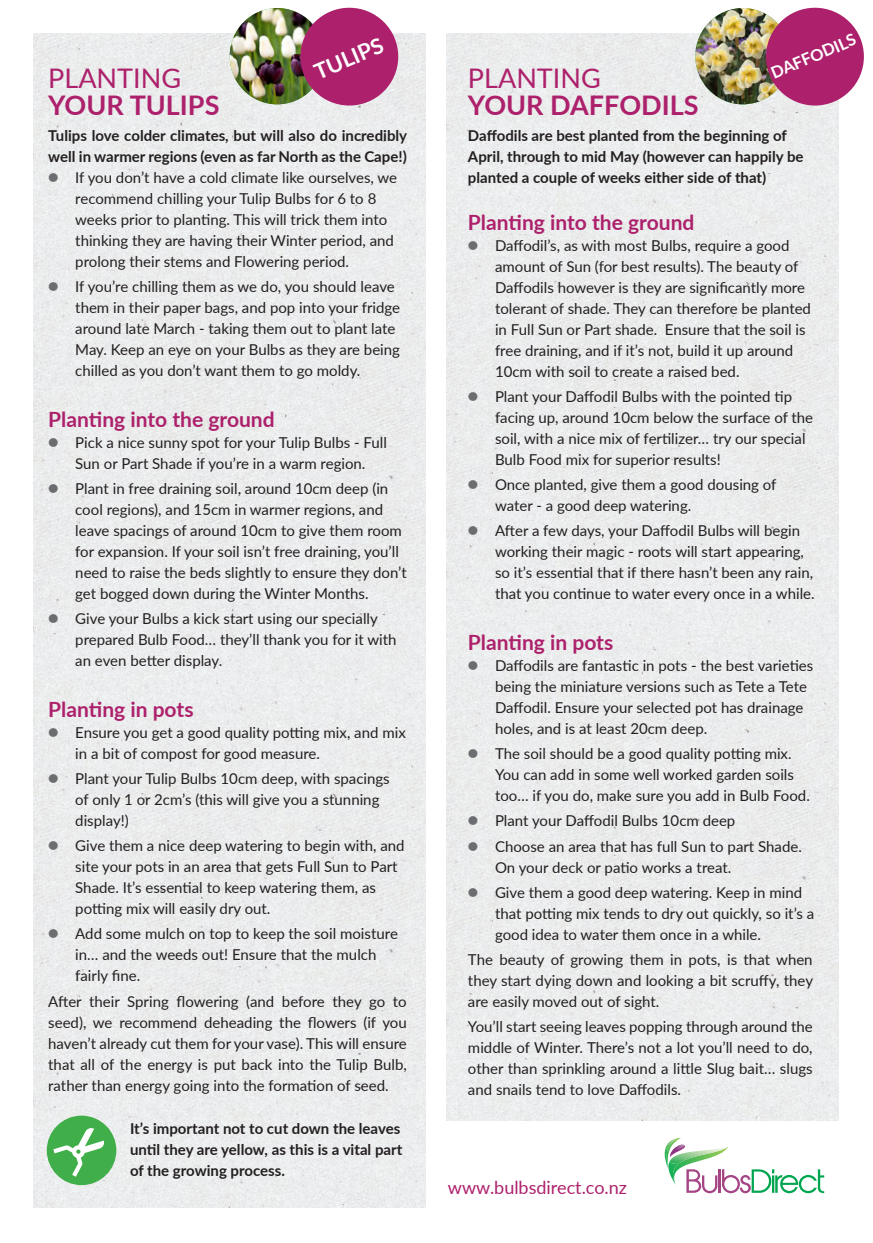
<style>
.page{position:relative;width:873px;height:1243px;background:#fff}
.page>*{position:absolute;margin:0;border:0;box-sizing:border-box;transform-origin:0 0}
.t1{font:700 27px "Lato";color:#ad216c}
.t2{font:27px "Lato";color:#ad216c}
.t3{font:700 21.9px "Lato";color:#fff}
.t4{font:700 21px "Lato";color:#ad216c}
.t5{font:18px "Lato";color:#ad216c}
.t6{font:700 16.5px "Lato";color:#fff}
.t7{font:15px/21px "Lato";color:#231f20}
.t8{font:700 15px/21px "Lato";color:#231f20}
.s1{font-weight:900;font-size:18px;color:#6c6d70}
</style>
<div class="page">
<svg style="left:664px;top:1138px;width:159px;height:55px"></svg>
<div style="left:446px;top:34px;width:392px;height:1086px;background:#ebecec"></div>
<div style="left:34px;top:34px;width:391px;height:1173px;background:#ebeced"></div>
<img style="left:229px;top:8px;width:96px;height:96px">
<div style="left:300px;top:8px;width:98px;height:98px;background:#ad216c;border-radius:50%"></div>
<div style="left:47px;top:1115px;width:69px;height:70px;background:#40ae49;border-radius:50%"></div>
<img style="left:695px;top:8px;width:95px;height:96px">
<div style="left:765px;top:8px;width:98px;height:98px;background:#ad216c;border-radius:50%"></div>
<svg style="left:53px;top:1127px;width:52px;height:50px"></svg>
<p class="t3" style="left:309px;top:58px;width:74px;rotate:-23deg">TULIPS</p>
<p class="t2" style="left:48px;top:59px;width:134px">PLANTING</p>
<p class="t1" style="left:48px;top:86px;width:173px">YOUR TULIPS</p>
<p class="t8" style="left:48px;top:124px;width:360px">Tulips love colder climates, but will also do incredibly well in warmer regions (even as far North as the Cape!)</p>
<p class="t7" style="left:75px;top:166px;width:323px;text-indent:-27px"><span class="s1">•</span> If you don’t have a cold climate like ourselves, we recommend chilling your Tulip Bulbs for 6 to 8 weeks prior to planting. This will trick them into thinking they are having their Winter period, and prolong their stems and Flowering period.</p>
<p class="t7" style="left:75px;top:275px;width:326px;text-indent:-27px"><span class="s1">•</span> If you’re chilling them as we do, you should leave them in their paper bags, and pop into your fridge around late March - taking them out to plant late May. Keep an eye on your Bulbs as they are being chilled as you don’t want them to go moldy.</p>
<p class="t4" style="left:48px;top:403px;width:228px">Planting into the ground</p>
<p class="t7" style="left:48px;top:431px;width:340px;text-align:center"><span class="s1">•</span> Pick a nice sunny spot for your Tulip Bulbs - Full<br>Sun or Part Shade if you’re in a warm region.</p>
<p class="t7" style="left:75px;top:477px;width:333px;text-indent:-27px"><span class="s1">•</span> Plant in free draining soil, around 10cm deep (in cool regions), and 15cm in warmer regions, and leave spacings of around 10cm to give them room for expansion. If your soil isn’t free draining, you’ll need to raise the beds slightly to ensure they don’t get bogged down during the Winter Months.</p>
<p class="t7" style="left:75px;top:607px;width:323px;text-indent:-27px"><span class="s1">•</span> Give your Bulbs a kick start using our specially prepared Bulb Food… they’ll thank you for it with an even better display.</p>
<p class="t4" style="left:48px;top:693px;width:147px">Planting in pots</p>
<p class="t7" style="left:75px;top:721px;width:332px;text-indent:-27px"><span class="s1">•</span> Ensure you get a good quality potting mix, and mix in a bit of compost for good measure.</p>
<p class="t7" style="left:75px;top:767px;width:316px;text-indent:-27px"><span class="s1">•</span> Plant your Tulip Bulbs 10cm deep, with spacings of only 1 or 2cm’s (this will give you a stunning display!)</p>
<p class="t7" style="left:75px;top:834px;width:331px;text-indent:-27px"><span class="s1">•</span> Give them a nice deep watering to begin with, and site your pots in an area that gets Full Sun to Part Shade. It’s essential to keep watering them, as potting mix will easily dry out.</p>
<p class="t7" style="left:75px;top:923px;width:324px;text-indent:-27px"><span class="s1">•</span> Add some mulch on top to keep the soil moisture in… and the weeds out! Ensure that the mulch fairly fine.</p>
<p class="t7" style="left:48px;top:990px;width:360px;text-align:justify">After their Spring flowering (and before they go to seed), we recommend deheading the flowers (if you haven’t already cut them for your vase). This will ensure that all of the energy is put back into the Tulip Bulb, rather than energy going into the formation of seed.</p>
<p class="t8" style="left:130px;top:1117px;width:274px">It’s important not to cut down the leaves until they are yellow, as this is a vital part of the growing process.</p>
<p class="t6" style="left:766px;top:62px;width:92px;rotate:-23deg">DAFFODILS</p>
<p class="t2" style="left:468px;top:59px;width:134px">PLANTING</p>
<p class="t1" style="left:468px;top:86px;width:232px">YOUR DAFFODILS</p>
<p class="t8" style="left:468px;top:124px;width:337px">Daffodils are best planted from the beginning of<br>April, through to mid May (however can happily be planted a couple of weeks either side of that)</p>
<p class="t4" style="left:468px;top:206px;width:228px">Planting into the ground</p>
<p class="t7" style="left:495px;top:234px;width:317px;text-indent:-27px"><span class="s1">•</span> Daffodil’s, as with most Bulbs, require a good amount of Sun (for best results). The beauty of Daffodils however is they are significantly more tolerant of shade. They can therefore be planted in Full Sun or Part shade. Ensure that the soil is free draining, and if it’s not, build it up around 10cm with soil to create a raised bed.</p>
<p class="t7" style="left:495px;top:385px;width:319px;text-indent:-27px"><span class="s1">•</span> Plant your Daffodil Bulbs with the pointed tip facing up, around 10cm below the surface of the soil, with a nice mix of fertilizer… try our special Bulb Food mix for superior results!</p>
<p class="t7" style="left:495px;top:473px;width:283px;text-indent:-27px"><span class="s1">•</span> Once planted, give them a good dousing of water - a good deep watering.</p>
<p class="t7" style="left:495px;top:520px;width:321px;text-indent:-27px"><span class="s1">•</span> After a few days, your Daffodil Bulbs will begin working their magic - roots will start appearing, so it’s essential that if there hasn’t been any rain, that you continue to water every once in a while.</p>
<p class="t4" style="left:468px;top:627px;width:147px">Planting in pots</p>
<p class="t7" style="left:495px;top:654px;width:320px;text-indent:-27px"><span class="s1">•</span> Daffodils are fantastic in pots - the best varieties being the miniature versions such as Tete a Tete Daffodil. Ensure your selected pot has drainage holes, and is at least 20cm deep.</p>
<p class="t7" style="left:495px;top:742px;width:316px;text-indent:-27px"><span class="s1">•</span> The soil should be a good quality potting mix.<br>You can add in some well worked garden soils too… if you do, make sure you add in Bulb Food.</p>
<p class="t7" style="left:468px;top:810px;width:269px"><span class="s1">•</span> Plant your Daffodil Bulbs 10cm deep</p>
<p class="t7" style="left:495px;top:835px;width:308px;text-indent:-27px"><span class="s1">•</span> Choose an area that has full Sun to part Shade.<br>On your deck or patio works a treat.</p>
<p class="t7" style="left:495px;top:881px;width:321px;text-indent:-27px"><span class="s1">•</span> Give them a good deep watering. Keep in mind that potting mix tends to dry out quickly, so it’s a good idea to water them once in a while.</p>
<p class="t7" style="left:468px;top:948px;width:346px;text-align:justify">The beauty of growing them in pots, is that when they start dying down and looking a bit scruffy, they are easily moved out of sight.</p>
<p class="t7" style="left:468px;top:1016px;width:346px;text-align:justify">You’ll start seeing leaves popping through around the middle of Winter. There’s not a lot you’ll need to do, other than sprinkling around a little Slug bait… slugs and snails tend to love Daffodils.</p>
<p class="t5" style="left:448px;top:1175px;width:180px">www.bulbsdirect.co.nz</p>
</div>
